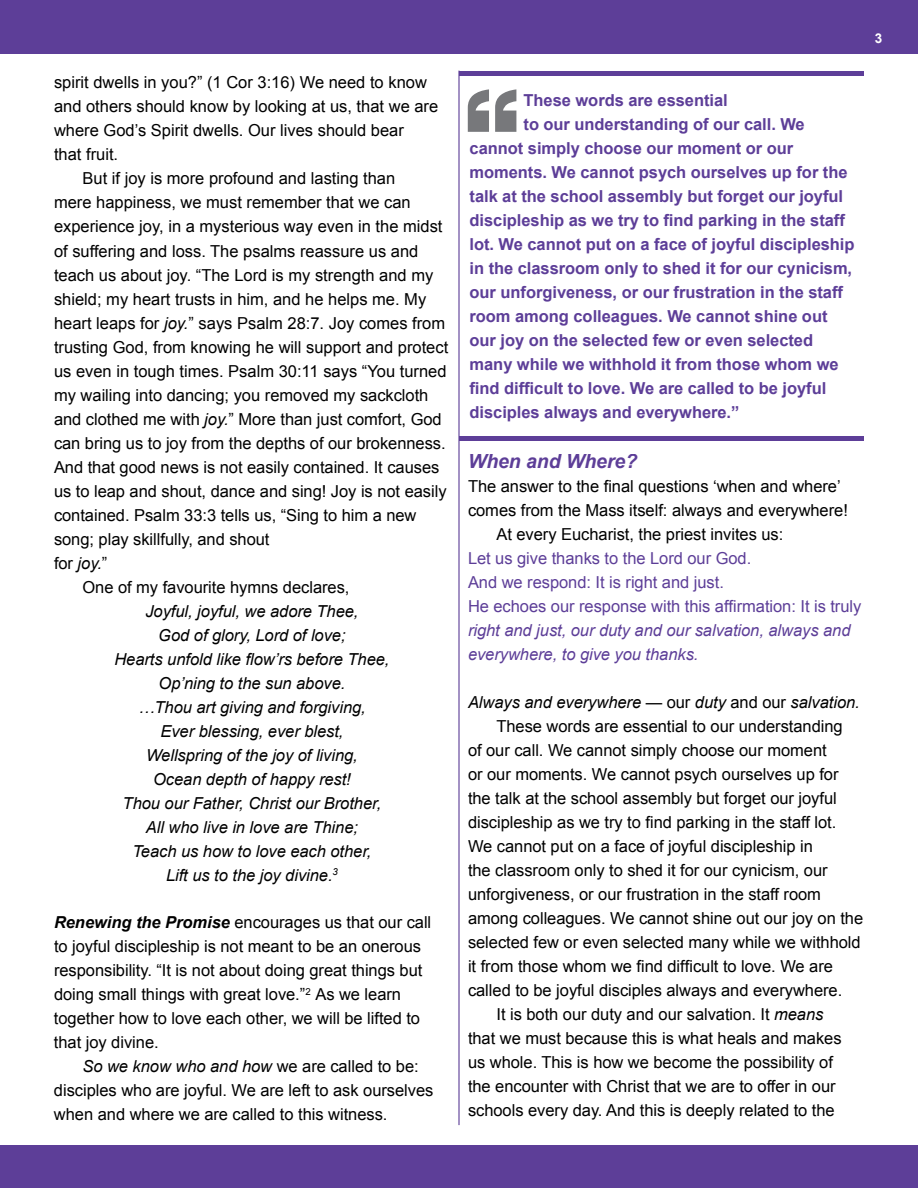
<style>
.page{position:relative;width:918px;height:1188px;background:#fff}
.page>*{position:absolute;margin:0;border:0;box-sizing:border-box;transform-origin:0 0}
.t1{font:700 153px "Myanmar Sangam MN";color:#77787b}
.t2{font:italic 700 19.5px "Arial";letter-spacing:-.005em;color:#5d3e98}
.t3{font:16.5px/24px "Arial";letter-spacing:-.005em;color:#000}
.t4{font:700 16.5px "Arial";letter-spacing:-.005em;color:#5d3e98}
.t5{font:italic 16.5px/24px "Arial";letter-spacing:-.005em;color:#000;text-align:center}
.t6{font:16.5px/24px "Arial";letter-spacing:-.005em;color:#5d3e98}
.t7{font:italic 16.5px/24px "Arial";letter-spacing:-.005em;color:#5d3e98}
.t8{font:700 13.5px "Arial";color:#fff}
.s1{font-style:italic}
.s2{font-weight:700;font-style:italic}
.s3{font-style:normal}
</style>
<div class="page">
<div style="left:0;top:0;width:918px;height:54px;background:#5d3e98"></div>
<div style="left:0;top:1146px;width:918px;height:42px;background:#5d3e98"></div>
<hr style="left:458px;top:71px;width:2px;height:1054px;background:#5d3e98">
<div style="left:459px;top:71px;width:405px;height:5px;background:#5d3e98"></div>
<div style="left:459px;top:436px;width:405px;height:5px;background:#5d3e98"></div>
<p class="t3" style="left:54px;top:71px;width:374px">spirit dwells in you?” (1 Cor 3:16) We need to know</p>
<p class="t3" style="left:54px;top:95px;width:386px">and others should know by looking at us, that we are</p>
<p class="t3" style="left:54px;top:119px;width:351px">where God’s Spirit dwells. Our lives should bear</p>
<p class="t3" style="left:54px;top:143px;width:66px">that fruit.</p>
<p class="t3" style="left:82px;top:167px;width:314px">But if joy is more profound and lasting than</p>
<p class="t3" style="left:54px;top:191px;width:358px">mere happiness, we must remember that we can</p>
<p class="t3" style="left:54px;top:215px;width:390px">experience joy, in a mysterious way even in the midst</p>
<p class="t3" style="left:54px;top:239px;width:366px">of suffering and loss. The psalms reassure us and</p>
<p class="t3" style="left:54px;top:263px;width:381px">teach us about joy. “The Lord is my strength and my</p>
<p class="t3" style="left:54px;top:287px;width:374px">shield; my heart trusts in him, and he helps me. My</p>
<p class="t3" style="left:54px;top:311px;width:393px">heart leaps for <span class="s1">joy.</span>” says Psalm 28:7. Joy comes from</p>
<p class="t3" style="left:54px;top:335px;width:396px">trusting God, from knowing he will support and protect</p>
<p class="t3" style="left:54px;top:359px;width:394px">us even in tough times. Psalm 30:11 says “You turned</p>
<p class="t3" style="left:54px;top:383px;width:376px">my wailing into dancing; you removed my sackcloth</p>
<p class="t3" style="left:54px;top:407px;width:389px">and clothed me with <span class="s1">joy.</span>” More than just comfort, God</p>
<p class="t3" style="left:54px;top:431px;width:393px">can bring us to joy from the depths of our brokenness.</p>
<p class="t3" style="left:54px;top:455px;width:387px">And that good news is not easily contained. It causes</p>
<p class="t3" style="left:54px;top:479px;width:394px">us to leap and shout, dance and sing! Joy is not easily</p>
<p class="t3" style="left:54px;top:503px;width:364px">contained. Psalm 33:3 tells us, “Sing to him a new</p>
<p class="t3" style="left:54px;top:527px;width:217px">song; play skillfully, and shout</p>
<p class="t3" style="left:54px;top:551px;width:55px">for <span class="s1">joy.</span>”</p>
<p class="t3" style="left:82px;top:575px;width:269px">One of my favourite hymns declares,</p>
<p class="t5" style="left:114px;top:599px;width:277px">Joyful, joyful, we adore Thee,<br>God of glory, Lord of love;<br>Hearts unfold like flow’rs before Thee,<br>Op’ning to the sun above.<br>…Thou art giving and forgiving,<br>Ever blessing, ever blest,<br>Wellspring of the joy of living,<br>Ocean depth of happy rest!<br>Thou our Father, Christ our Brother,<br>All who live in love are Thine;<br>Teach us how to love each other,<br>Lift us to the joy divine.<sup>3</sup></p>
<p class="t3" style="left:54px;top:911px;width:379px"><span class="s2">Renewing the Promise</span> encourages us that our call to joyful discipleship is not meant to be an onerous responsibility. “It is not about doing great things but doing small things with great love.”<sup>2</sup> As we learn together how to love each other, we will be lifted to that joy divine.</p>
<p class="t3" style="left:54px;top:1055px;width:381px;text-indent:28px"><span class="s1">So we know who and how</span> we are called to be: disciples who are joyful. We are left to ask ourselves when and where we are called to this witness.</p>
<p class="t8" style="left:875px;top:29px;width:9px">3</p>
<h1 class="t1" style="left:465px;top:54px;width:55px">“</h1>
<p class="t4" style="left:524px;top:89px;width:206px">These words are essential</p>
<p class="t4" style="left:524px;top:113px;width:283px">to our understanding of our call. We</p>
<p class="t4" style="left:470px;top:137px;width:325px">cannot simply choose our moment or our</p>
<p class="t4" style="left:470px;top:161px;width:380px">moments. We cannot psych ourselves up for the</p>
<p class="t4" style="left:470px;top:185px;width:375px">talk at the school assembly but forget our joyful</p>
<p class="t4" style="left:470px;top:209px;width:377px">discipleship as we try to find parking in the staff</p>
<p class="t4" style="left:470px;top:233px;width:387px">lot. We cannot put on a face of joyful discipleship</p>
<p class="t4" style="left:470px;top:257px;width:384px">in the classroom only to shed it for our cynicism,</p>
<p class="t4" style="left:470px;top:281px;width:375px">our unforgiveness, or our frustration in the staff</p>
<p class="t4" style="left:470px;top:305px;width:359px">room among colleagues. We cannot shine out</p>
<p class="t4" style="left:470px;top:329px;width:345px">our joy on the selected few or even selected</p>
<p class="t4" style="left:470px;top:353px;width:371px">many while we withhold it from those whom we</p>
<p class="t4" style="left:470px;top:377px;width:358px">find difficult to love. We are called to be joyful</p>
<p class="t4" style="left:470px;top:401px;width:271px">disciples always and everywhere.”</p>
<p class="t2" style="left:468px;top:448px;width:171px">When and Where?</p>
<p class="t3" style="left:468px;top:474px;width:374px">The answer to the final questions ‘when and where’</p>
<p class="t3" style="left:468px;top:498px;width:381px">comes from the Mass itself: always and everywhere!</p>
<p class="t3" style="left:496px;top:522px;width:288px">At every Eucharist, the priest invites us:</p>
<p class="t6" style="left:468px;top:546px;width:395px">Let us give thanks to the Lord our God.<br>And we respond: It is right and just.<br>He echoes our response with this affirmation: It is truly</p>
<p class="t7" style="left:468px;top:618px;width:384px">right and just, our duty and our salvation, always and everywhere, to give you thanks.</p>
<p class="t5" style="left:468px;top:690px;width:393px">Always and everywhere — <span class="s3">our</span> duty <span class="s3">and our</span> salvation.</p>
<p class="t3" style="left:496px;top:714px;width:348px">These words are essential to our understanding</p>
<p class="t3" style="left:468px;top:738px;width:360px">of our call. We cannot simply choose our moment</p>
<p class="t3" style="left:468px;top:762px;width:372px">or our moments. We cannot psych ourselves up for</p>
<p class="t3" style="left:468px;top:786px;width:370px">the talk at the school assembly but forget our joyful</p>
<p class="t3" style="left:468px;top:810px;width:370px">discipleship as we try to find parking in the staff lot.</p>
<p class="t3" style="left:468px;top:834px;width:346px">We cannot put on a face of joyful discipleship in</p>
<p class="t3" style="left:468px;top:858px;width:361px">the classroom only to shed it for our cynicism, our</p>
<p class="t3" style="left:468px;top:882px;width:355px">unforgiveness, or our frustration in the staff room</p>
<p class="t3" style="left:468px;top:906px;width:397px">among colleagues. We cannot shine out our joy on the</p>
<p class="t3" style="left:468px;top:930px;width:394px">selected few or even selected many while we withhold</p>
<p class="t3" style="left:468px;top:954px;width:366px">it from those whom we find difficult to love. We are</p>
<p class="t3" style="left:468px;top:978px;width:376px">called to be joyful disciples always and everywhere.</p>
<p class="t3" style="left:496px;top:1002px;width:328px">It is both our duty and our salvation. It <span class="s1">means</span></p>
<p class="t3" style="left:468px;top:1026px;width:375px">that we must because this is what heals and makes</p>
<p class="t3" style="left:468px;top:1050px;width:366px">us whole. This is how we become the possibility of</p>
<p class="t3" style="left:468px;top:1074px;width:369px">the encounter with Christ that we are to offer in our</p>
<p class="t3" style="left:468px;top:1099px;width:368px">schools every day. And this is deeply related to the</p>
</div>
